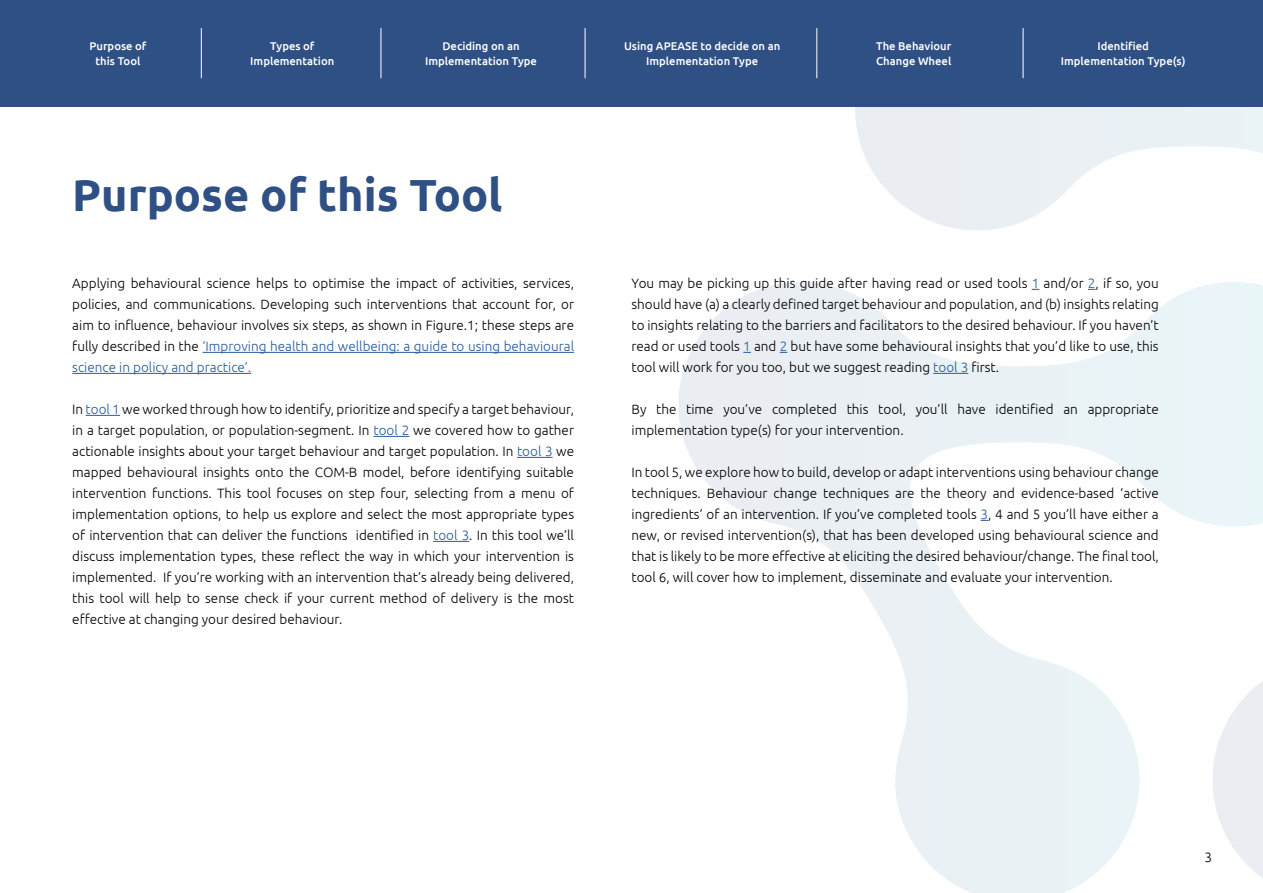
<style>
.page{position:relative;width:1263px;height:893px;background:#fff}
.page>*{position:absolute;margin:0;border:0;box-sizing:border-box;transform-origin:0 0}
.t1{font:700 45px "Ubuntu";color:#2f5084}
.t2{font:300 13.5px/21px "Ubuntu";color:#000;text-align:justify}
.t3{font:300 13.5px/21px "Ubuntu";color:#020203;text-align:justify}
.t4{font:500 11.25px/15px "Ubuntu";color:#fff;text-align:center}
.s1{color:#275b9b}
.s2{color:#000}
</style>
<div class="page">
<svg style="left:855px;top:106px;width:408px;height:124px"></svg>
<svg style="left:679px;top:282px;width:533px;height:611px"></svg>
<svg style="left:1212px;top:282px;width:51px;height:596px"></svg>
<hr style="left:202px;top:352px;width:372px;height:1px;background:#275b9b">
<hr style="left:72px;top:373px;width:179px;height:1px;background:#275b9b">
<hr style="left:86px;top:415px;width:34px;height:1px;background:#275b9b">
<hr style="left:373px;top:436px;width:36px;height:1px;background:#275b9b">
<hr style="left:517px;top:457px;width:36px;height:1px;background:#275b9b">
<hr style="left:433px;top:541px;width:36px;height:1px;background:#275b9b">
<hr style="left:933px;top:373px;width:35px;height:1px;background:#275b9b">
<div style="left:0;top:0;width:1263px;height:106px;background:#2f5085"></div>
<hr style="left:201px;top:28px;width:1px;height:50px;background:#fff">
<hr style="left:381px;top:28px;width:1px;height:50px;background:#fff">
<hr style="left:585px;top:28px;width:1px;height:50px;background:#fff">
<hr style="left:816px;top:28px;width:1px;height:50px;background:#fff">
<hr style="left:1023px;top:28px;width:1px;height:50px;background:#fff">
<p class="t4" style="left:90px;top:38px;width:58px">Purpose of this Tool</p>
<p class="t4" style="left:250px;top:38px;width:86px">Types of<br>Implementation</p>
<p class="t4" style="left:425px;top:38px;width:113px">Deciding on an<br>Implementation Type</p>
<p class="t4" style="left:624px;top:38px;width:158px">Using APEASE to decide on an<br>Implementation Type</p>
<p class="t4" style="left:876px;top:38px;width:77px;text-align:left">The Behaviour<br>Change Wheel</p>
<p class="t4" style="left:1061px;top:38px;width:126px">Identified<br>Implementation Type(s)</p>
<h1 class="t1" style="left:72px;top:168px;width:432px">Purpose of this Tool</h1>
<p class="t2" style="left:72px;top:272px;width:503px">Applying behavioural science helps to optimise the impact of activities, services, policies, and communications. Developing such interventions that account for, or aim to influence, behaviour involves six steps, as shown in Figure.1; these steps are fully described in the <span class="s1">‘Improving health and wellbeing: a guide to using behavioural science in policy and practice’.</span></p>
<p class="t2" style="left:72px;top:398px;width:503px">In <span class="s1">tool 1</span> we worked through how to identify, prioritize and specify a target behaviour, in a target population, or population-segment. In <span class="s1">tool 2</span> we covered how to gather actionable insights about your target behaviour and target population. In <span class="s1">tool 3</span> we mapped behavioural insights onto the COM-B model, before identifying suitable intervention functions. This tool focuses on step four, selecting from a menu of implementation options, to help us explore and select the most appropriate types of intervention that can deliver the functions identified in <span class="s1">tool 3</span>. In this tool we’ll discuss implementation types, these reflect the way in which your intervention is implemented. If you’re working with an intervention that’s already being delivered, this tool will help to sense check if your current method of delivery is the most effective at changing your desired behaviour.</p>
<p class="t3" style="left:631px;top:272px;width:529px">You may be picking up this guide after having read or used tools <span class="s1">1</span> and/or <span class="s1">2</span>, if so, you should have (a) a clearly defined target behaviour and population, and (b) insights relating to insights relating to the barriers and facilitators to the desired behaviour. If you haven’t read or used tools <span class="s1">1</span> and <span class="s1">2</span> but have some behavioural insights that you’d like to use, this <span class="s2">tool will work for you too, but we suggest reading</span> <span class="s1">tool 3</span> <span class="s2">first.</span></p>
<p class="t2" style="left:631px;top:398px;width:529px">By the time you’ve completed this tool, you’ll have identified an appropriate implementation type(s) for your intervention.</p>
<p class="t2" style="left:631px;top:461px;width:529px">In tool 5, we explore how to build, develop or adapt interventions using behaviour change techniques. Behaviour change techniques are the theory and evidence-based ‘active ingredients’ of an intervention. If you’ve completed tools <span class="s1">3</span>, 4 and 5 you’ll have either a new, or revised intervention(s), that has been developed using behavioural science and that is likely to be more effective at eliciting the desired behaviour/change. The final tool, tool 6, will cover how to implement, disseminate and evaluate your intervention.</p>
<p class="t2" style="left:1204px;top:846px;width:9px">3</p>
</div>
